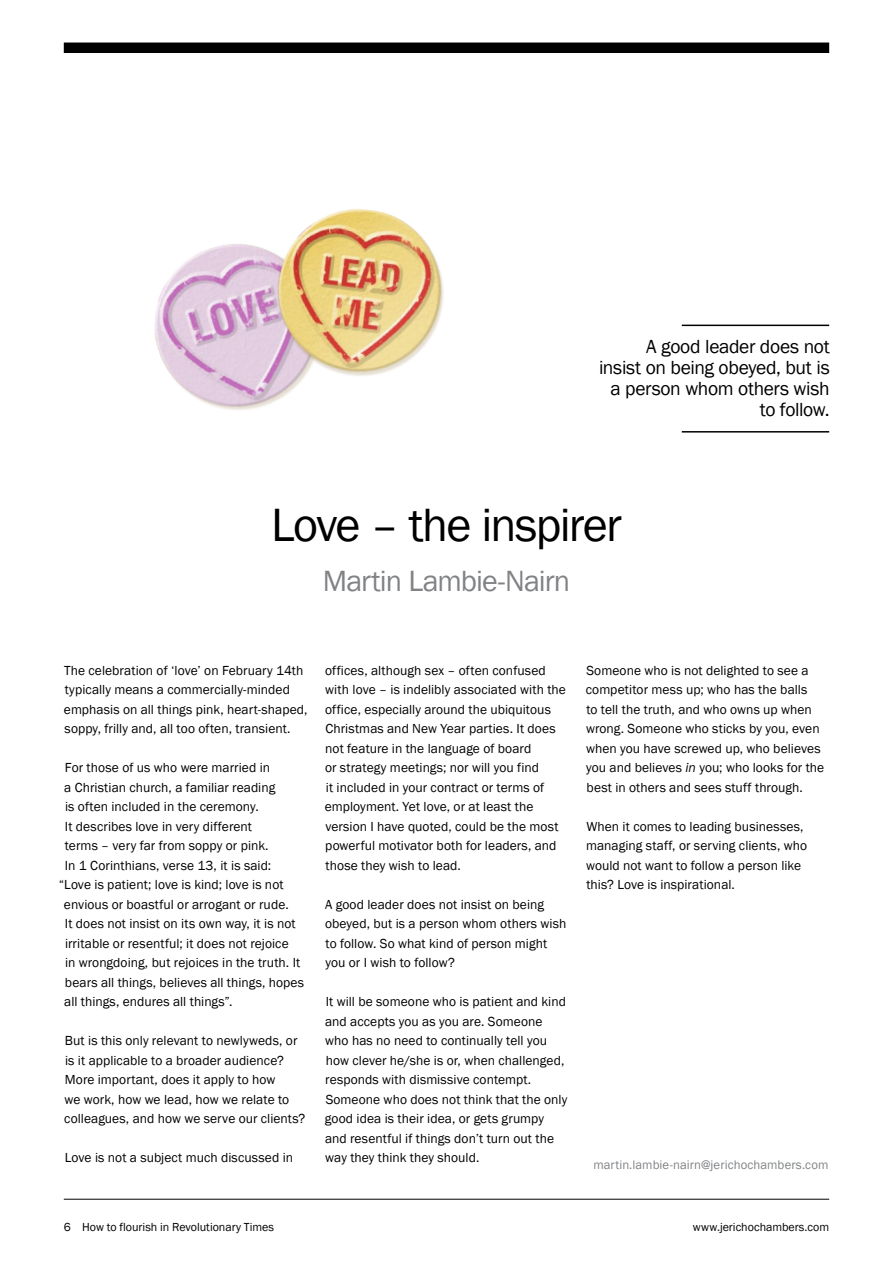
<style>
.page{position:relative;width:893px;height:1263px;background:#fff}
.page>*{position:absolute;margin:0;border:0;box-sizing:border-box;transform-origin:0 0}
.t1{font:48px "Franklin Gothic";letter-spacing:-.035em;color:#000}
.t2{font:30.15px "Franklin Gothic";letter-spacing:-.03em;color:#808285}
.t3{font:19.5px/21px "Franklin Gothic";letter-spacing:-.02em;color:#000;text-align:right}
.t4{font:13.5px/19.5px "Franklin Gothic";letter-spacing:.005em;color:#000}
.t5{font:12.75px "Franklin Gothic";letter-spacing:.005em;color:#808285}
.t6{font:12px "Franklin Gothic";color:#000}
.s1{font-style:italic}
</style>
<div class="page">
<hr style="left:64px;top:1199px;width:765px;height:1px;background:#000">
<div style="left:64px;top:43px;width:765px;height:10px;background:#000"></div>
<hr style="left:682px;top:325px;width:147px;height:1px;background:#000">
<hr style="left:682px;top:431px;width:147px;height:2px;background:#000">
<img style="left:154px;top:244px;width:140px;height:166px">
<img style="left:267px;top:208px;width:177px;height:180px">
<h3 class="t3" style="left:599px;top:337px;width:232px">A good leader does not<br>insist on being obeyed, but is a person whom others wish to follow.</h3>
<h1 class="t1" style="left:271px;top:495px;width:352px">Love – the inspirer</h1>
<h2 class="t2" style="left:323px;top:562px;width:249px">Martin Lambie-Nairn</h2>
<p class="t4" style="left:64px;top:661px;width:245px">The celebration of ‘love’ on February 14th typically means a commercially-minded emphasis on all things pink, heart-shaped, soppy, frilly and, all too often, transient.</p>
<p class="t4" style="left:65px;top:758px;width:207px">For those of us who were married in</p>
<p class="t4" style="left:64px;top:778px;width:212px">a Christian church, a familiar reading</p>
<p class="t4" style="left:65px;top:797px;width:195px">is often included in the ceremony.</p>
<p class="t4" style="left:65px;top:817px;width:189px">It describes love in very different</p>
<p class="t4" style="left:65px;top:836px;width:205px">terms – very far from soppy or pink.</p>
<p class="t4" style="left:65px;top:856px;width:208px">In 1 Corinthians, verse 13, it is said:</p>
<p class="t4" style="left:59px;top:875px;width:226px">“Love is patient; love is kind; love is not</p>
<p class="t4" style="left:64px;top:895px;width:226px">envious or boastful or arrogant or rude.</p>
<p class="t4" style="left:65px;top:914px;width:232px">It does not insist on its own way, it is not</p>
<p class="t4" style="left:65px;top:934px;width:225px">irritable or resentful; it does not rejoice</p>
<p class="t4" style="left:65px;top:953px;width:237px">in wrongdoing, but rejoices in the truth. It</p>
<p class="t4" style="left:65px;top:973px;width:241px">bears all things, believes all things, hopes</p>
<p class="t4" style="left:64px;top:992px;width:170px">all things, endures all things”.</p>
<p class="t4" style="left:64px;top:1031px;width:243px">But is this only relevant to newlyweds, or is it applicable to a broader audience?<br>More important, does it apply to how<br>we work, how we lead, how we relate to colleagues, and how we serve our clients?</p>
<p class="t4" style="left:65px;top:1148px;width:230px">Love is not a subject much discussed in</p>
<p class="t4" style="left:325px;top:661px;width:243px">offices, although sex – often confused with love – is indelibly associated with the office, especially around the ubiquitous Christmas and New Year parties. It does not feature in the language of board<br>or strategy meetings; nor will you find<br>it included in your contract or terms of employment. Yet love, or at least the version I have quoted, could be the most powerful motivator both for leaders, and those they wish to lead.</p>
<p class="t4" style="left:325px;top:895px;width:243px">A good leader does not insist on being obeyed, but is a person whom others wish to follow. So what kind of person might you or I wish to follow?</p>
<p class="t4" style="left:325px;top:992px;width:244px">It will be someone who is patient and kind and accepts you as you are. Someone who has no need to continually tell you how clever he/she is or, when challenged, responds with dismissive contempt.<br>Someone who does not think that the only good idea is their idea, or gets grumpy and resentful if things don’t turn out the way they think they should.</p>
<p class="t4" style="left:586px;top:661px;width:240px">Someone who is not delighted to see a competitor mess up; who has the balls<br>to tell the truth, and who owns up when wrong. Someone who sticks by you, even when you have screwed up, who believes you and believes <span class="s1">in</span> you; who looks for the best in others and sees stuff through.</p>
<p class="t4" style="left:586px;top:817px;width:223px">When it comes to leading businesses, managing staff, or serving clients, who would not want to follow a person like this? Love is inspirational.</p>
<p class="t5" style="left:593px;top:1156px;width:237px">martin.lambie-nairn@jerichochambers.com</p>
<p class="t6" style="left:64px;top:1220px;width:212px">6 How to flourish in Revolutionary Times</p>
<p class="t6" style="left:693px;top:1220px;width:138px">www.jerichochambers.com</p>
</div>
